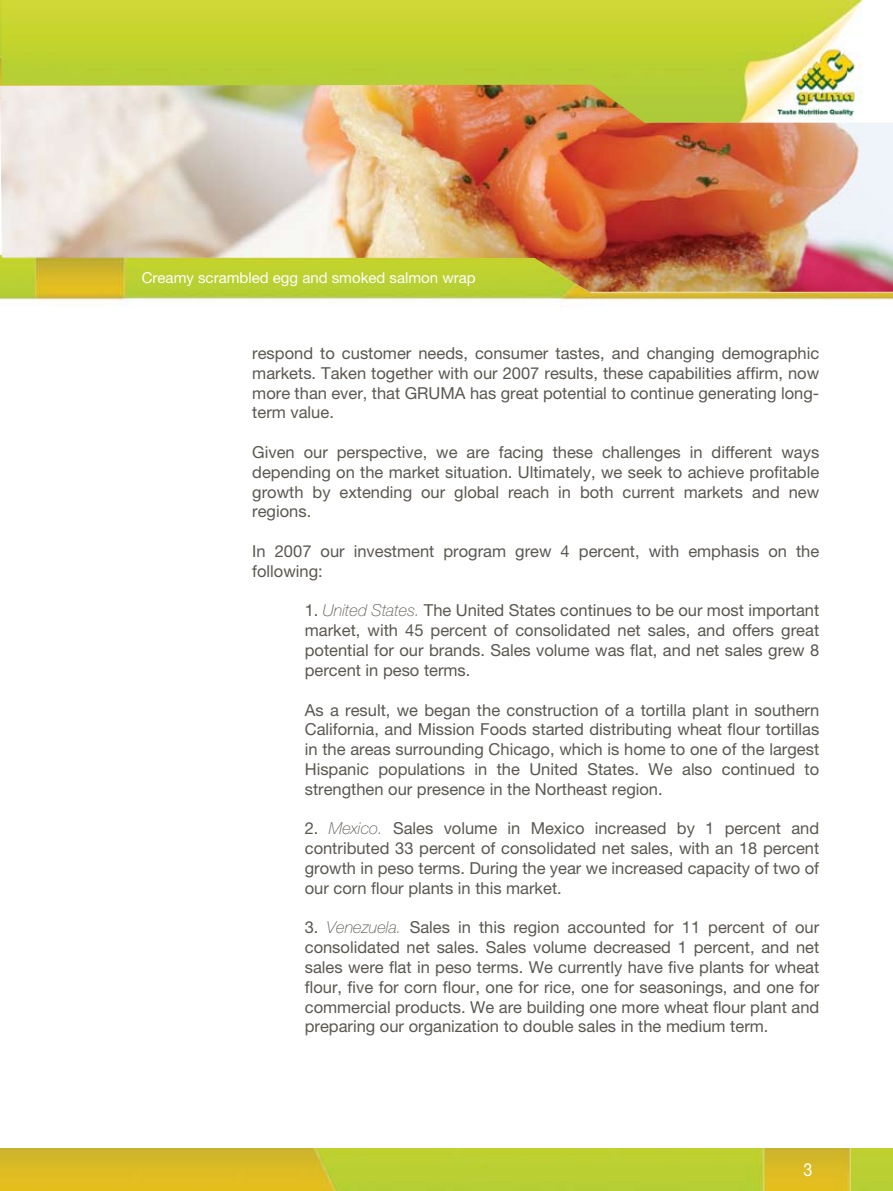
<style>
.page{position:relative;width:893px;height:1191px;background:#fff}
.page>*{position:absolute;margin:0;border:0;box-sizing:border-box;transform-origin:0 0}
.t1{font:18px "Helvetica Neue";color:#fff;scale:.9 1}
.t2{font:16.5px/19.8px "Helvetica Neue";color:#5a5751;text-align:justify}
.t3{font:15px "Helvetica Neue";color:#fff}
.s1{font-weight:100;font-style:italic}
</style>
<div class="page">
<img style="left:0;top:292px;width:893px;height:13px">
<img style="left:0;top:1148px;width:893px;height:43px">
<img style="left:0;top:0;width:863px;height:85px">
<img style="left:0;top:85px;width:893px;height:207px">
<p class="t3" style="left:142px;top:269px;width:335px">Creamy scrambled egg and smoked salmon wrap</p>
<p class="t2" style="left:252px;top:343px;width:568px">respond to customer needs, consumer tastes, and changing demographic markets. Taken together with our 2007 results, these capabilities affirm, now more than ever, that GRUMA has great potential to continue generating long&shy;term value.</p>
<p class="t2" style="left:252px;top:442px;width:568px">Given our perspective, we are facing these challenges in different ways depending on the market situation. Ultimately, we seek to achieve profitable growth by extending our global reach in both current markets and new regions.</p>
<p class="t2" style="left:252px;top:541px;width:568px">In 2007 our investment program grew 4 percent, with emphasis on the following:</p>
<p class="t2" style="left:305px;top:600px;width:516px">1. <span class="s1">United States.</span> The United States continues to be our most important market, with 45 percent of consolidated net sales, and offers great potential for our brands. Sales volume was flat, and net sales grew 8 percent in peso terms.</p>
<p class="t2" style="left:305px;top:699px;width:516px">As a result, we began the construction of a tortilla plant in southern California, and Mission Foods started distributing wheat flour tortillas in the areas surrounding Chicago, which is home to one of the largest Hispanic populations in the United States. We also continued to strengthen our presence in the Northeast region.</p>
<p class="t2" style="left:305px;top:818px;width:516px">2. <span class="s1">Mexico.</span> Sales volume in Mexico increased by 1 percent and contributed 33 percent of consolidated net sales, with an 18 percent growth in peso terms. During the year we increased capacity of two of our corn flour plants in this market.</p>
<p class="t2" style="left:305px;top:917px;width:516px">3. <span class="s1">Venezuela.</span> Sales in this region accounted for 11 percent of our consolidated net sales. Sales volume decreased 1 percent, and net sales were flat in peso terms. We currently have five plants for wheat flour, five for corn flour, one for rice, one for seasonings, and one for commercial products. We are building one more wheat flour plant and preparing our organization to double sales in the medium term.</p>
<p class="t1" style="left:803px;top:1158px;width:12px">3</p>
</div>
